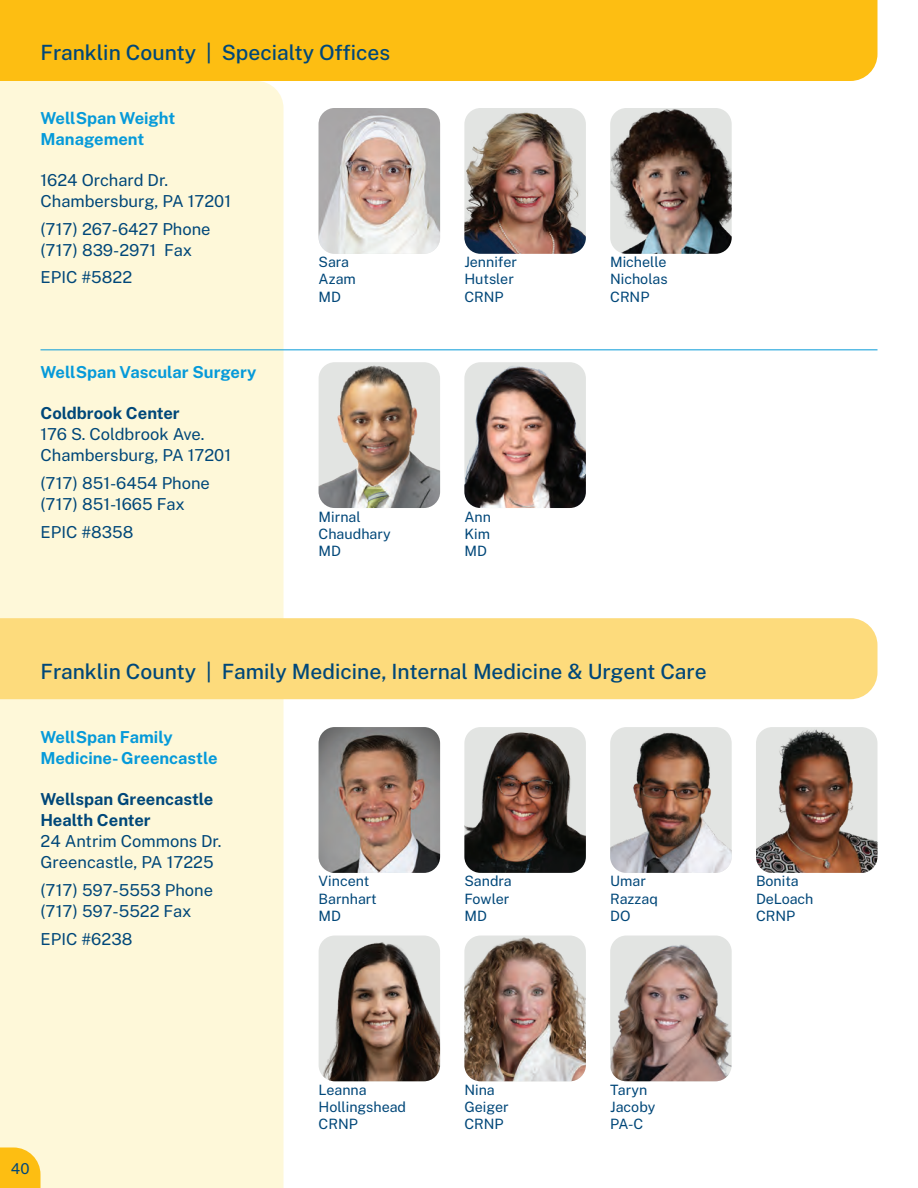
<style>
.page{position:relative;width:918px;height:1188px;background:#fff}
.page>*{position:absolute;margin:0;border:0;box-sizing:border-box;transform-origin:0 0}
.t1{font:500 21px "Public Sans";color:#004779}
.t2{font:16.5px "Public Sans";color:#004779}
.t3{font:700 16.5px/21px "Public Sans";color:#069ad9}
.t4{font:700 16.5px/21px "Public Sans";color:#004779}
.t5{font:15px "Public Sans";color:#004779}
.t6{font:14.25px/17.1px "Public Sans";color:#004779}
</style>
<div class="page">
<div style="left:0;top:81px;width:284px;height:1107px;background:#fef8d9"></div>
<div style="left:0;top:0;width:878px;height:81px;background:#fdbe12"></div>
<svg style="left:0;top:1148px;width:40px;height:40px;background:#fdc222"></svg>
<div style="left:0;top:618px;width:878px;height:81px;background:#fddb7c"></div>
<img style="left:464px;top:727px;width:122px;height:146px">
<img style="left:319px;top:727px;width:121px;height:146px">
<img style="left:319px;top:936px;width:121px;height:145px">
<img style="left:610px;top:727px;width:122px;height:146px">
<img style="left:610px;top:936px;width:122px;height:145px">
<img style="left:756px;top:727px;width:122px;height:146px">
<img style="left:464px;top:936px;width:122px;height:145px">
<img style="left:319px;top:362px;width:121px;height:146px">
<img style="left:464px;top:362px;width:122px;height:146px">
<hr style="left:40px;top:349px;width:838px;height:1px;background:#069ad9">
<img style="left:464px;top:108px;width:122px;height:146px">
<img style="left:319px;top:108px;width:121px;height:146px">
<img style="left:610px;top:108px;width:122px;height:146px">
<p class="t1" style="left:40px;top:39px;width:351px">Franklin County | Specialty Offices</p>
<p class="t3" style="left:40px;top:107px;width:136px">WellSpan Weight<br>Management</p>
<p class="t2" style="left:40px;top:169px;width:129px">1624 Orchard Dr.</p>
<p class="t2" style="left:40px;top:190px;width:192px">Chambersburg, PA 17201</p>
<p class="t2" style="left:40px;top:218px;width:172px">(717) 267-6427 Phone</p>
<p class="t2" style="left:40px;top:239px;width:153px">(717) 839-2971 Fax</p>
<p class="t2" style="left:40px;top:267px;width:93px">EPIC #5822</p>
<p class="t3" style="left:40px;top:361px;width:217px">WellSpan Vascular Surgery</p>
<p class="t4" style="left:40px;top:402px;width:141px">Coldbrook Center</p>
<p class="t2" style="left:40px;top:423px;width:166px">176 S. Coldbrook Ave.</p>
<p class="t2" style="left:40px;top:444px;width:192px">Chambersburg, PA 17201</p>
<p class="t2" style="left:40px;top:472px;width:171px">(717) 851-6454 Phone</p>
<p class="t2" style="left:40px;top:493px;width:146px">(717) 851-1665 Fax</p>
<p class="t2" style="left:40px;top:521px;width:95px">EPIC #8358</p>
<p class="t6" style="left:319px;top:253px;width:32px">Sara</p>
<p class="t6" style="left:319px;top:270px;width:39px">Azam</p>
<p class="t6" style="left:319px;top:287px;width:24px">MD</p>
<p class="t6" style="left:319px;top:507px;width:44px">Mirnal</p>
<p class="t6" style="left:319px;top:525px;width:74px">Chaudhary</p>
<p class="t6" style="left:319px;top:542px;width:24px">MD</p>
<p class="t6" style="left:464px;top:253px;width:54px">Jennifer</p>
<p class="t6" style="left:464px;top:270px;width:51px">Hutsler</p>
<p class="t6" style="left:464px;top:287px;width:41px">CRNP</p>
<p class="t6" style="left:464px;top:507px;width:28px">Ann</p>
<p class="t6" style="left:464px;top:525px;width:27px">Kim</p>
<p class="t6" style="left:464px;top:542px;width:24px">MD</p>
<p class="t6" style="left:610px;top:253px;width:59px;text-align:justify">Michelle Nicholas CRNP</p>
<p class="t1" style="left:40px;top:657px;width:668px">Franklin County | Family Medicine, Internal Medicine &amp; Urgent Care</p>
<p class="t3" style="left:40px;top:726px;width:179px">WellSpan Family<br>Medicine- Greencastle</p>
<p class="t4" style="left:40px;top:788px;width:174px">Wellspan Greencastle<br>Health Center</p>
<p class="t2" style="left:40px;top:830px;width:183px">24 Antrim Commons Dr.</p>
<p class="t2" style="left:40px;top:851px;width:175px">Greencastle, PA 17225</p>
<p class="t2" style="left:40px;top:879px;width:174px">(717) 597-5553 Phone</p>
<p class="t2" style="left:40px;top:900px;width:152px">(717) 597-5522 Fax</p>
<p class="t2" style="left:40px;top:928px;width:93px">EPIC #6238</p>
<p class="t6" style="left:319px;top:872px;width:60px">Vincent<br>Barnhart</p>
<p class="t6" style="left:319px;top:906px;width:24px">MD</p>
<p class="t6" style="left:464px;top:872px;width:49px">Sandra</p>
<p class="t6" style="left:464px;top:889px;width:46px">Fowler</p>
<p class="t6" style="left:464px;top:906px;width:24px">MD</p>
<p class="t6" style="left:610px;top:872px;width:37px">Umar</p>
<p class="t6" style="left:610px;top:889px;width:49px">Razzaq</p>
<p class="t6" style="left:610px;top:906px;width:22px">DO</p>
<p class="t6" style="left:756px;top:872px;width:44px">Bonita</p>
<p class="t6" style="left:756px;top:889px;width:59px">DeLoach<br>CRNP</p>
<p class="t5" style="left:11px;top:1159px;width:20px">40</p>
<p class="t6" style="left:319px;top:1081px;width:89px">Leanna<br>Hollingshead<br>CRNP</p>
<p class="t6" style="left:464px;top:1081px;width:32px">Nina</p>
<p class="t6" style="left:464px;top:1098px;width:46px">Geiger</p>
<p class="t6" style="left:464px;top:1115px;width:41px">CRNP</p>
<p class="t6" style="left:610px;top:1081px;width:39px">Taryn</p>
<p class="t6" style="left:610px;top:1098px;width:47px">Jacoby</p>
<p class="t6" style="left:610px;top:1115px;width:35px">PA-C</p>
</div>
